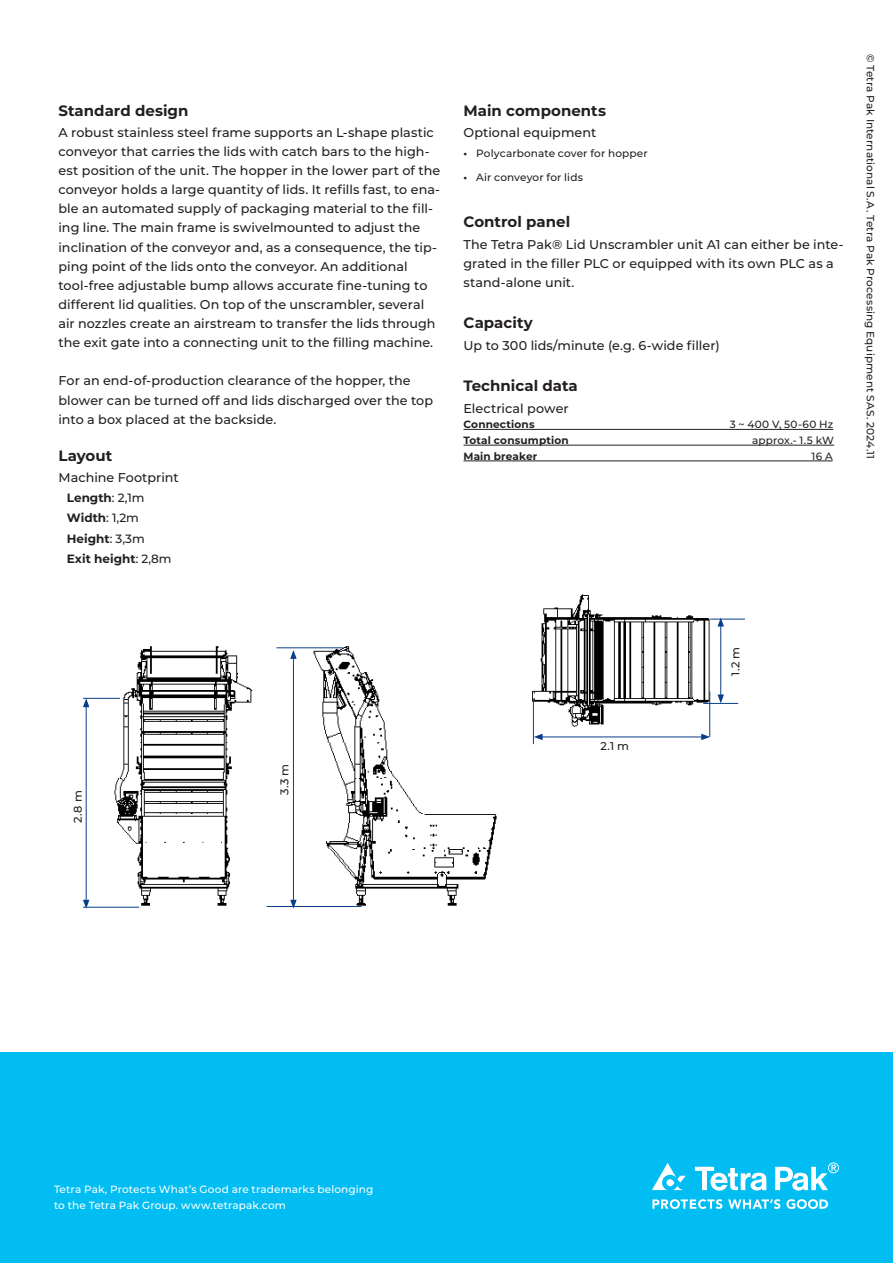
<style>
.page{position:relative;width:893px;height:1263px;background:#fff}
.page>*{position:absolute;margin:0;border:0;box-sizing:border-box;transform-origin:0 0}
.Heading_2{font:700 15px "Montserrat";color:#231f20}
.Body_Copy{font:500 12.75px/19.2px "Montserrat";letter-spacing:.005em;color:#231f20}
.List_Paragraph{font:700 12px "Montserrat";color:#231f20}
.t1{font:500 11.25px "Montserrat";color:#231f20}
.Disclaimer{font:500 10.5px "Montserrat";letter-spacing:.01em;color:#231f20}
.t2{font:500 10.5px/15.8px "Montserrat";letter-spacing:.01em;color:#fff}
.t3{font:700 10.5px "Montserrat";letter-spacing:.015em;color:#231f20}
.s1{font-weight:500}
.s2{font-weight:700}
</style>
<div class="page">
<div style="left:0;top:1052px;width:893px;height:211px;background:#01bdf2"></div>
<svg style="left:652px;top:1199px;width:70px;height:10px"></svg>
<svg style="left:728px;top:1199px;width:52px;height:10px"></svg>
<svg style="left:786px;top:1199px;width:42px;height:10px"></svg>
<svg style="left:695px;top:1167px;width:72px;height:24px"></svg>
<svg style="left:652px;top:1163px;width:34px;height:27px"></svg>
<svg style="left:775px;top:1162px;width:64px;height:29px"></svg>
<hr style="left:463px;top:429px;width:370px;height:1px;background:#231f20">
<hr style="left:463px;top:445px;width:371px;height:1px;background:#231f20">
<hr style="left:463px;top:461px;width:370px;height:1px;background:#231f20">
<img style="left:111px;top:646px;width:386px;height:262px">
<img style="left:532px;top:594px;width:189px;height:140px">
<hr style="left:86px;top:705px;width:1px;height:197px;background:#083e89">
<svg style="left:83px;top:900px;width:6px;height:9px"></svg>
<svg style="left:83px;top:699px;width:6px;height:8px"></svg>
<hr style="left:83px;top:698px;width:37px;height:1px;background:#083e89">
<hr style="left:83px;top:907px;width:56px;height:1px;background:#083e89">
<hr style="left:267px;top:906px;width:94px;height:1px;background:#083e89">
<hr style="left:276px;top:647px;width:67px;height:1px;background:#083e89">
<hr style="left:293px;top:656px;width:1px;height:246px;background:#083e89">
<svg style="left:290px;top:900px;width:7px;height:9px"></svg>
<svg style="left:290px;top:650px;width:7px;height:9px"></svg>
<hr style="left:710px;top:619px;width:35px;height:1px;background:#083e89">
<hr style="left:703px;top:703px;width:35px;height:1px;background:#083e89">
<hr style="left:709px;top:691px;width:1px;height:46px;background:#083e89">
<hr style="left:533px;top:699px;width:1px;height:45px;background:#083e89">
<hr style="left:540px;top:736px;width:164px;height:1px;background:#083e89">
<svg style="left:701px;top:734px;width:9px;height:6px"></svg>
<svg style="left:534px;top:734px;width:9px;height:6px"></svg>
<hr style="left:720px;top:624px;width:1px;height:73px;background:#083e89">
<svg style="left:717px;top:618px;width:7px;height:8px"></svg>
<svg style="left:717px;top:694px;width:7px;height:9px"></svg>
<p class="Heading_2" style="left:58px;top:99px;width:131px">Standard design</p>
<p class="Body_Copy" style="left:58px;top:122px;width:383px">A robust stainless steel frame supports an L-shape plastic conveyor that carries the lids with catch bars to the high&shy;est position of the unit. The hopper in the lower part of the conveyor holds a large quantity of lids. It refills fast, to ena&shy;ble an automated supply of packaging material to the fill&shy;ing line. The main frame is swivelmounted to adjust the inclination of the conveyor and, as a consequence, the tip&shy;ping point of the lids onto the conveyor. An additional tool-free adjustable bump allows accurate fine-tuning to different lid qualities. On top of the unscrambler, several air nozzles create an airstream to transfer the lids through the exit gate into a connecting unit to the filling machine.</p>
<p class="Body_Copy" style="left:58px;top:371px;width:376px">For an end-of-production clearance of the hopper, the blower can be turned off and lids discharged over the top into a box placed at the backside.</p>
<p class="Heading_2" style="left:58px;top:445px;width:55px">Layout</p>
<p class="Body_Copy" style="left:58px;top:468px;width:122px">Machine Footprint</p>
<p class="List_Paragraph" style="left:67px;top:489px;width:79px">Length<span class="s1">: 2,1m</span></p>
<p class="List_Paragraph" style="left:67px;top:510px;width:74px">Width<span class="s1">: 1,2m</span></p>
<p class="List_Paragraph" style="left:67px;top:530px;width:79px">Height<span class="s1">: 3,3m</span></p>
<p class="List_Paragraph" style="left:67px;top:550px;width:106px">Exit height<span class="s1">: 2,8m</span></p>
<p class="Heading_2" style="left:463px;top:99px;width:144px">Main components</p>
<p class="Body_Copy" style="left:463px;top:122px;width:134px">Optional equipment</p>
<p class="Disclaimer" style="left:463px;top:146px;width:186px"><span class="s2">•</span> Polycarbonate cover for hopper</p>
<p class="Disclaimer" style="left:463px;top:170px;width:121px"><span class="s2">•</span> Air conveyor for lids</p>
<p class="Heading_2" style="left:463px;top:211px;width:108px">Control panel</p>
<p class="Body_Copy" style="left:463px;top:234px;width:382px">The Tetra Pak® Lid Unscrambler unit A1 can either be inte&shy;grated in the filler PLC or equipped with its own PLC as a stand-alone unit.</p>
<p class="Heading_2" style="left:463px;top:312px;width:71px">Capacity</p>
<p class="Body_Copy" style="left:463px;top:335px;width:258px">Up to 300 lids/minute (e.g. 6-wide filler)</p>
<p class="Heading_2" style="left:463px;top:375px;width:116px">Technical data</p>
<p class="Body_Copy" style="left:463px;top:398px;width:107px">Electrical power</p>
<p class="t3" style="left:463px;top:417px;width:73px">Connections</p>
<p class="Disclaimer" style="left:730px;top:417px;width:105px">3 ~ 400 V, 50-60 Hz</p>
<p class="t3" style="left:463px;top:433px;width:107px">Total consumption</p>
<p class="Disclaimer" style="left:752px;top:433px;width:83px">approx.- 1.5 kW</p>
<p class="t3" style="left:463px;top:448px;width:75px">Main breaker</p>
<p class="Disclaimer" style="left:812px;top:449px;width:23px">16 A</p>
<p class="Disclaimer" style="left:878px;top:54px;width:406px;rotate:90deg">© Tetra Pak International S.A. Tetra Pak Processing Equipment SAS. 2024.11</p>
<p class="t1" style="left:70px;top:823px;width:34px;rotate:-90deg">2.8 m</p>
<p class="t1" style="left:277px;top:795px;width:33px;rotate:-90deg">3.3 m</p>
<p class="t1" style="left:601px;top:738px;width:30px">2.1 m</p>
<p class="t1" style="left:728px;top:676px;width:30px;rotate:-90deg">1.2 m</p>
<p class="t2" style="left:54px;top:1181px;width:321px">Tetra Pak, Protects What’s Good are trademarks belonging to the Tetra Pak Group. www.tetrapak.com</p>
</div>
